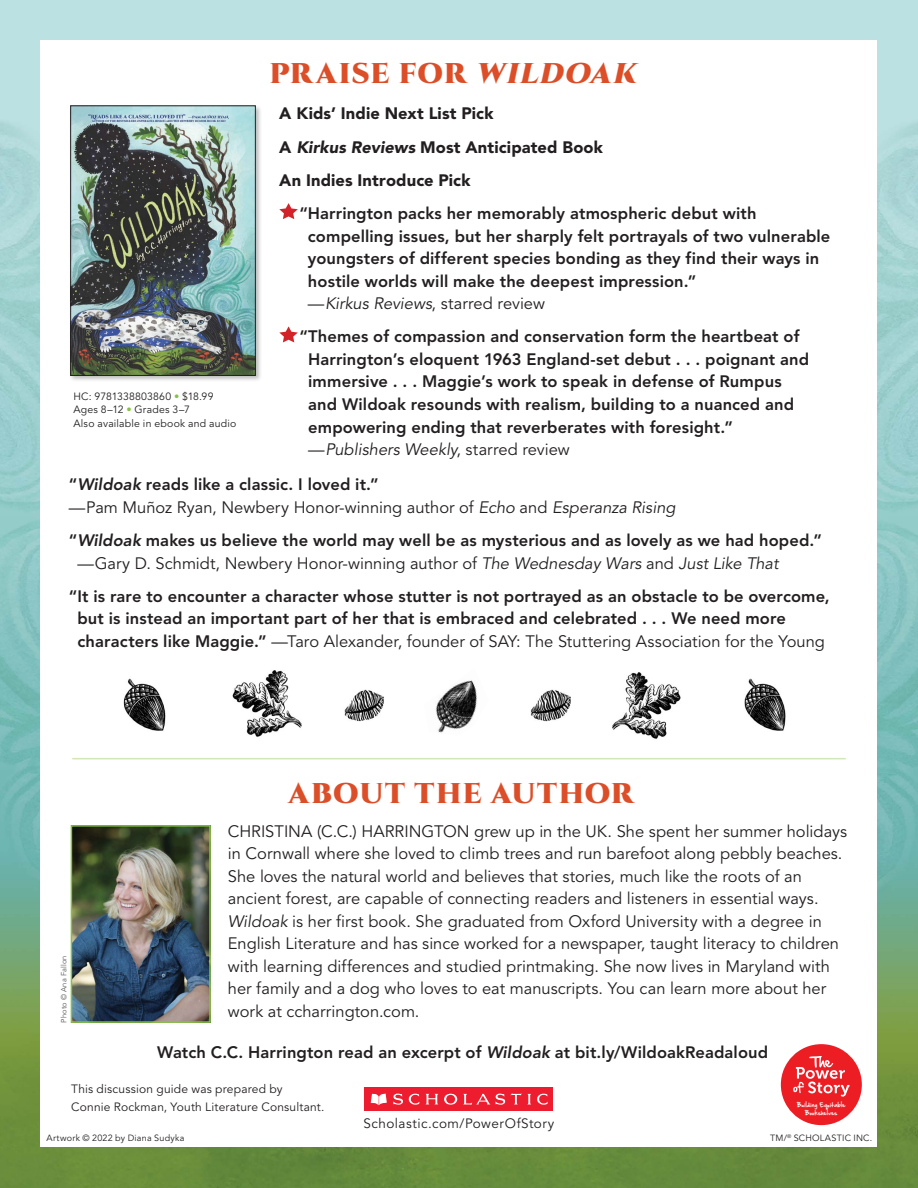
<style>
.page{position:relative;width:918px;height:1188px;background:#fff}
.page>*{position:absolute;margin:0;border:0;box-sizing:border-box;transform-origin:0 0}
.t1{font:900 28.5px "Cinzel";letter-spacing:.03em;color:#dc4e28}
.t2{font:800 16.5px/22.5px "Avenir LT Pro";letter-spacing:.005em;color:#231f20}
.t3{font:16.5px/22.5px "Avenir LT Pro";color:#231f20}
.t4{font:900 16.5px/33.3px "Avenir LT Pro";letter-spacing:.005em;color:#231f20}
.t5{font:13.5px "Avenir LT Pro";letter-spacing:.035em;color:#231f20}
.t6{font:12px/18px "Avenir LT Pro";letter-spacing:.015em;color:#231f20}
.t7{font:10.5px/13.5px "Avenir LT Pro";letter-spacing:.02em;color:#231f20}
.t8{font:9px "Avenir LT Pro";letter-spacing:.025em;color:#231f20}
.t9{font:7.5px "Avenir LT Pro";letter-spacing:.02em;color:#58595b}
.t10{font:5.4px/8.6px "Hand Of Sean";letter-spacing:.07em;color:#fffefe;text-align:center}
.s1{color:#85c441}
.s2{font-style:italic}
.s3{font-weight:400}
.s4{font-weight:400;font-style:italic}
.s5{font-weight:800}
.s6{font-weight:800;font-style:italic}
</style>
<div class="page">
<img style="left:0;top:0;width:918px;height:1188px">
<div style="left:40px;top:40px;width:838px;height:1108px;background:#fff"></div>
<div style="left:781px;top:1044px;width:81px;height:81px;background:#ed1d24;border-radius:50%"></div>
<svg style="left:793px;top:1056px;width:56px;height:41px"></svg>
<img style="left:232px;top:670px;width:70px;height:67px">
<img style="left:612px;top:672px;width:69px;height:67px">
<img style="left:435px;top:680px;width:42px;height:53px">
<img style="left:123px;top:678px;width:43px;height:53px">
<img style="left:744px;top:678px;width:42px;height:53px">
<img style="left:530px;top:689px;width:41px;height:33px">
<img style="left:344px;top:689px;width:40px;height:33px">
<div style="left:69px;top:104px;width:193px;height:278px;background:#231f20;opacity:.3"></div>
<img style="left:72px;top:108px;width:182px;height:266px">
<div style="left:70px;top:106px;width:186px;height:270px;border:1px solid #231f20"></div>
<svg style="left:279px;top:203px;width:19px;height:16px"></svg>
<svg style="left:279px;top:326px;width:19px;height:16px"></svg>
<img style="left:74px;top:828px;width:134px;height:192px">
<div style="left:71px;top:825px;width:140px;height:198px;border:2px solid #85c441"></div>
<hr style="left:72px;top:758px;width:774px;height:1px;background:#d2e7b7">
<div style="left:364px;top:1088px;width:190px;height:23px;background:#ed1c2f"></div>
<svg style="left:371px;top:1094px;width:16px;height:11px"></svg>
<svg style="left:393px;top:1093px;width:45px;height:12px"></svg>
<svg style="left:537px;top:1094px;width:11px;height:11px"></svg>
<svg style="left:444px;top:1094px;width:13px;height:11px"></svg>
<svg style="left:463px;top:1093px;width:68px;height:12px"></svg>
<p class="t7" style="left:73px;top:389px;width:164px">HC: 9781338803860 <span class="s1">•</span> $18.99<br>Ages 8–12 <span class="s1">•</span> Grades 3–7<br>Also available in ebook and audio</p>
<h1 class="t1" style="left:269px;top:56px;width:376px">PRAISE FOR <span class="s2">WILDOAK</span></h1>
<p class="t4" style="left:279px;top:97px;width:325px">A Kids’ Indie Next List Pick<br>A <span class="s2">Kirkus Reviews</span> Most Anticipated Book<br>An Indies Introduce Pick</p>
<p class="t2" style="left:308px;top:202px;width:524px;text-indent:-8px">“Harrington packs her memorably atmospheric debut with compelling issues, but her sharply felt portrayals of two vulnerable youngsters of different species bonding as they find their ways in hostile worlds will make the deepest impression.”<br><span class="s3">—</span><span class="s4">Kirkus Reviews</span><span class="s3">, starred review</span></p>
<p class="t2" style="left:308px;top:326px;width:502px;text-indent:-9px">“Themes of compassion and conservation form the heartbeat of Harrington’s eloquent 1963 England-set debut . . . poignant and immersive . . . Maggie’s work to speak in defense of Rumpus and Wildoak resounds with realism, building to a nuanced and empowering ending that reverberates with foresight.” <span class="s3">—</span><span class="s4">Publishers Weekly</span><span class="s3">, starred review</span></p>
<p class="t3" style="left:69px;top:474px;width:608px"><span class="s5">“</span><span class="s6">Wildoak</span> <span class="s5">reads like a classic. I loved it.”<br></span>—Pam Muñoz Ryan, Newbery Honor-winning author of <span class="s2">Echo</span> and <span class="s2">Esperanza Rising</span></p>
<p class="t2" style="left:77px;top:529px;width:746px;text-indent:-8px">“<span class="s2">Wildoak</span> makes us believe the world may well be as mysterious and as lovely as we had hoped.” <span class="s3">—Gary D. Schmidt, Newbery Honor-winning author of</span> <span class="s4">The Wednesday Wars</span> <span class="s3">and</span> <span class="s4">Just Like That</span></p>
<p class="t2" style="left:77px;top:585px;width:754px;text-indent:-9px">“It is rare to encounter a character whose stutter is not portrayed as an obstacle to be overcome, but is instead an important part of her that is embraced and celebrated . . . We need more characters like Maggie.” <span class="s3">—Taro Alexander, founder of SAY: The Stuttering Association for the Young</span></p>
<p class="t9" style="left:60px;top:1023px;width:69px;rotate:-90deg">Photo © Ana Fallon</p>
<h1 class="t1" style="left:289px;top:775px;width:347px">ABOUT THE AUTHOR</h1>
<p class="t3" style="left:228px;top:820px;width:621px">CHRISTINA (C.C.) HARRINGTON grew up in the UK. She spent her summer holidays in Cornwall where she loved to climb trees and run barefoot along pebbly beaches.<br>She loves the natural world and believes that stories, much like the roots of an ancient forest, are capable of connecting readers and listeners in essential ways.<br><span class="s2">Wildoak</span> is her first book. She graduated from Oxford University with a degree in English Literature and has since worked for a newspaper, taught literacy to children with learning differences and studied printmaking. She now lives in Maryland with her family and a dog who loves to eat manuscripts. You can learn more about her work at ccharrington.com.</p>
<p class="t2" style="left:157px;top:1041px;width:612px">Watch C.C. Harrington read an excerpt of <span class="s2">Wildoak</span> at bit.ly/WildoakReadaloud</p>
<p class="t6" style="left:71px;top:1080px;width:255px">This discussion guide was prepared by<br>Connie Rockman, Youth Literature Consultant.</p>
<p class="t8" style="left:47px;top:1133px;width:139px">Artwork © 2022 by Diana Sudyka</p>
<p class="t5" style="left:363px;top:1115px;width:193px">Scholastic.com/PowerOfStory</p>
<p class="t10" style="left:797px;top:1100px;width:49px">Building Equitable<br>Bookshelves</p>
<p class="t8" style="left:770px;top:1133px;width:104px">TM/<sup>®</sup> SCHOLASTIC INC.</p>
</div>
